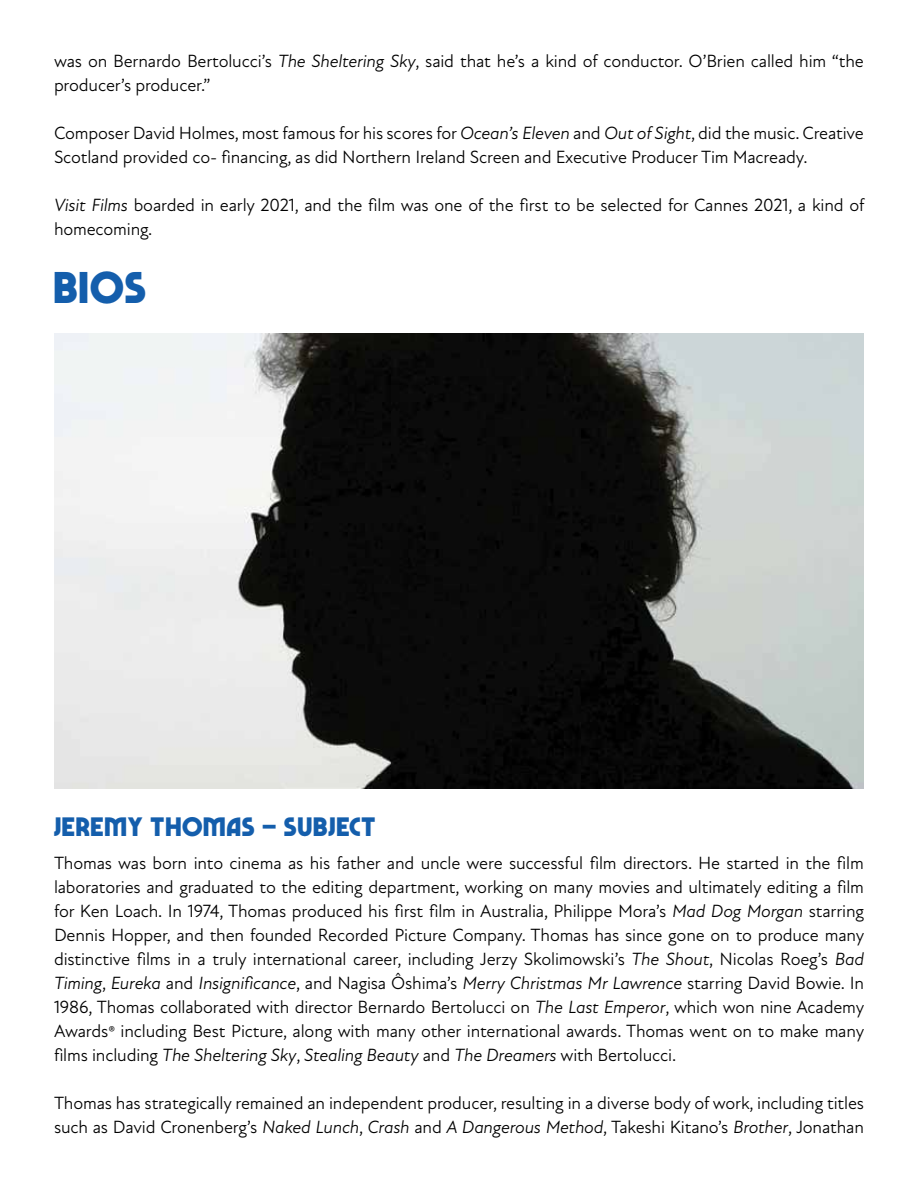
<style>
.page{position:relative;width:918px;height:1188px;background:#fff}
.page>*{position:absolute;margin:0;border:0;box-sizing:border-box;transform-origin:0 0}
.t1{font:700 45px "Marvin Visions";color:#145eac}
.t2{font:700 27px "Marvin Visions";letter-spacing:.05em;color:#145eac}
.t3{font:18px/24px "New Atten";letter-spacing:-.01em;color:#000}
.s1{font-style:italic}
</style>
<div class="page">
<img style="left:54px;top:333px;width:810px;height:456px">
<p class="t3" style="left:54px;top:50px;width:811px">was on Bernardo Bertolucci’s <span class="s1">The Sheltering Sky</span>, said that he’s a kind of conductor. O’Brien called him “the producer’s producer.”</p>
<p class="t3" style="left:54px;top:122px;width:811px">Composer David Holmes, most famous for his scores for <span class="s1">Ocean’s Eleven</span> and <span class="s1">Out of Sight</span>, did the music. Creative<br>Scotland provided co- financing, as did Northern Ireland Screen and Executive Producer Tim Macready.</p>
<p class="t3" style="left:54px;top:194px;width:812px"><span class="s1">Visit Films</span> boarded in early 2021, and the film was one of the first to be selected for Cannes 2021, a kind of homecoming.</p>
<h1 class="t1" style="left:54px;top:262px;width:93px">BIOS</h1>
<h2 class="t2" style="left:54px;top:811px;width:323px">JEREMY THOMAS – SUBJECT</h2>
<p class="t3" style="left:54px;top:851px;width:812px;text-align:justify">Thomas was born into cinema as his father and uncle were successful film directors. He started in the film laboratories and graduated to the editing department, working on many movies and ultimately editing a film for Ken Loach. In 1974, Thomas produced his first film in Australia, Philippe Mora’s <span class="s1">Mad Dog Morgan</span> starring Dennis Hopper, and then founded Recorded Picture Company. Thomas has since gone on to produce many distinctive films in a truly international career, including Jerzy Skolimowski’s <span class="s1">The Shout</span>, Nicolas Roeg’s <span class="s1">Bad Timing</span>, <span class="s1">Eureka</span> and <span class="s1">Insignificance</span>, and Nagisa Ôshima’s <span class="s1">Merry Christmas Mr Lawrence</span> starring David Bowie. In 1986, Thomas collaborated with director Bernardo Bertolucci on <span class="s1">The Last Emperor</span>, which won nine Academy Awards® including Best Picture, along with many other international awards. Thomas went on to make many films including <span class="s1">The Sheltering Sky</span>, <span class="s1">Stealing Beauty</span> and <span class="s1">The Dreamers</span> with Bertolucci.</p>
<p class="t3" style="left:54px;top:1091px;width:812px">Thomas has strategically remained an independent producer, resulting in a diverse body of work, including titles such as David Cronenberg’s <span class="s1">Naked Lunch</span>, <span class="s1">Crash</span> and <span class="s1">A Dangerous Method</span>, Takeshi Kitano’s <span class="s1">Brother</span>, Jonathan</p>
</div>
